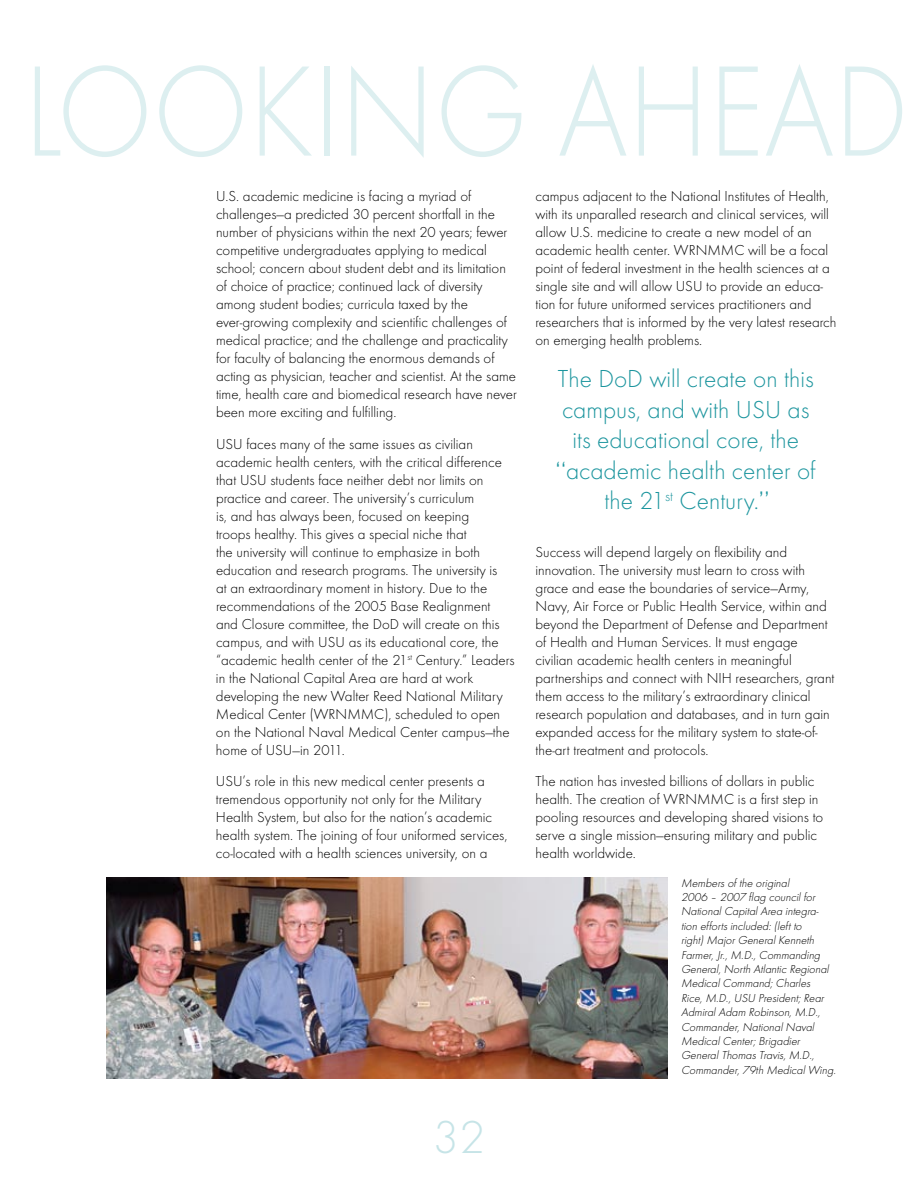
<style>
.page{position:relative;width:918px;height:1188px;background:#fff}
.page>*{position:absolute;margin:0;border:0;box-sizing:border-box;transform-origin:0 0}
.t1{font:300 133.5px "Futura T";color:#ddeff0;scale:.9 1}
.t2{font:300 48px "Futura T";color:#c6e4e7}
.t3{font:300 25.5px/30.6px "Futura T";color:#1c959e;text-align:center}
.t4{font:300 15px/18px "Futura T";color:#000}
.t5{font:italic 300 12px/14.4px "Futura T";letter-spacing:-.205em;color:#000}
.s1{font-family:"Gill Sans"}
</style>
<div class="page">
<img style="left:107px;top:878px;width:561px;height:201px">
<p class="t1" style="left:24px;top:33px;width:130px">Look</p>
<p class="t1" style="left:314px;top:33px;width:663px">ing Ah ead</p>
<p class="t4" style="left:216px;top:187px;width:303px">U.S. academic medicine is facing a myriad of challenges—a predicted 30 percent shortfall in the number of physicians within the next 20 years; fewer competitive undergraduates applying to medical school; concern about student debt and its limitation of choice of practice; continued lack of diversity among student bodies; curricula taxed by the ever-growing complexity and scientific challenges of medical practice; and the challenge and practicality for faculty of balancing the enormous demands of acting as physician, teacher and scientist. At the same time, health care and biomedical research have never been more exciting and fulfilling.</p>
<p class="t4" style="left:216px;top:435px;width:300px">USU faces many of the same issues as civilian academic health centers, with the critical difference that USU students face neither debt nor limits on practice and career. The university’s curriculum<br>is, and has always been, focused on keeping<br>troops healthy. This gives a special niche that<br>the university will continue to emphasize in both education and research programs. The university is<br>at an extraordinary moment in history. Due to the recommendations of the 2005 Base Realignment and Closure committee, the DoD will create on this campus, and with USU as its educational core, the “academic health center of the 21<sup>st</sup> Century.” Leaders in the N ational Capital Area are hard at work developing the new Walter Reed National Military Medical Center (WRN MMC), scheduled to open on the National Naval Medical Center campus—the home of USU—in 2011.</p>
<p class="t4" style="left:216px;top:772px;width:293px">USU’s role in this new medical center presents a tremendous opportunity not only for the Military Health System, but also for the nation’s academic health system. The joining of four uniformed services, co-located with a health sciences university, on a</p>
<p class="t4" style="left:535px;top:187px;width:302px">campus adjacent to the N ational I nstitutes of Health, with its unparalled research and clinical services, will allow U.S. medicine to create a new model of an academic health center. WRN MMC will be a focal point of federal investment in the health sciences at a single site and will allow USU to provide an educa&shy;tion for future uniformed services practitioners and researchers that is informed by the very latest research on emerging health problems.</p>
<p class="t3" style="left:556px;top:363px;width:261px">The DoD will create on this campus, and with USU as its educational core, the <span class="s1">“</span>academic health center of the 21<sup>st</sup> Century.<span class="s1">”</span></p>
<p class="t4" style="left:535px;top:543px;width:301px">Success will depend largely on flexibility and innovation. The university must learn to cross with grace and ease the boundaries of service—Army,<br>N avy, Air Force or Public Health Service, within and beyond the Department of Defense and Department of Health and Human Services. It must engage civilian academic health centers in meaningful partnerships and connect with NI H researchers, grant them access to the military’s extraordinary clinical research population and databases, and in turn gain expanded access for the military system to state-of&shy;the-art treatment and protocols.</p>
<p class="t4" style="left:535px;top:772px;width:289px">The nation has invested billions of dollars in public health. The creation of WRN MMC is a first step in pooling resources and developing shared visions to serve a single mission—ensuring military and public health worldwide.</p>
<p class="t5" style="left:681px;top:875px;width:159px">Membersofthe original<br>2006 – 2007 flag councilfor<br>NationalCapitalArea integra&shy;tion effortsincluded:(leftto right)MajorGeneralKenneth<br>Farmer,Jr.,M.D.,Commanding<br>General,North Atlantic Regional<br>MedicalCommand;Charles<br>Rice,M.D.,USU President;Rear<br>AdmiralAdam Robinson,M.D.,<br>Commander,NationalNaval<br>MedicalCenter;Brigadier<br>GeneralThomasTravis,M.D.,<br>Commander,79th MedicalWing.</p>
<p class="t2" style="left:433px;top:1109px;width:54px">32</p>
</div>
